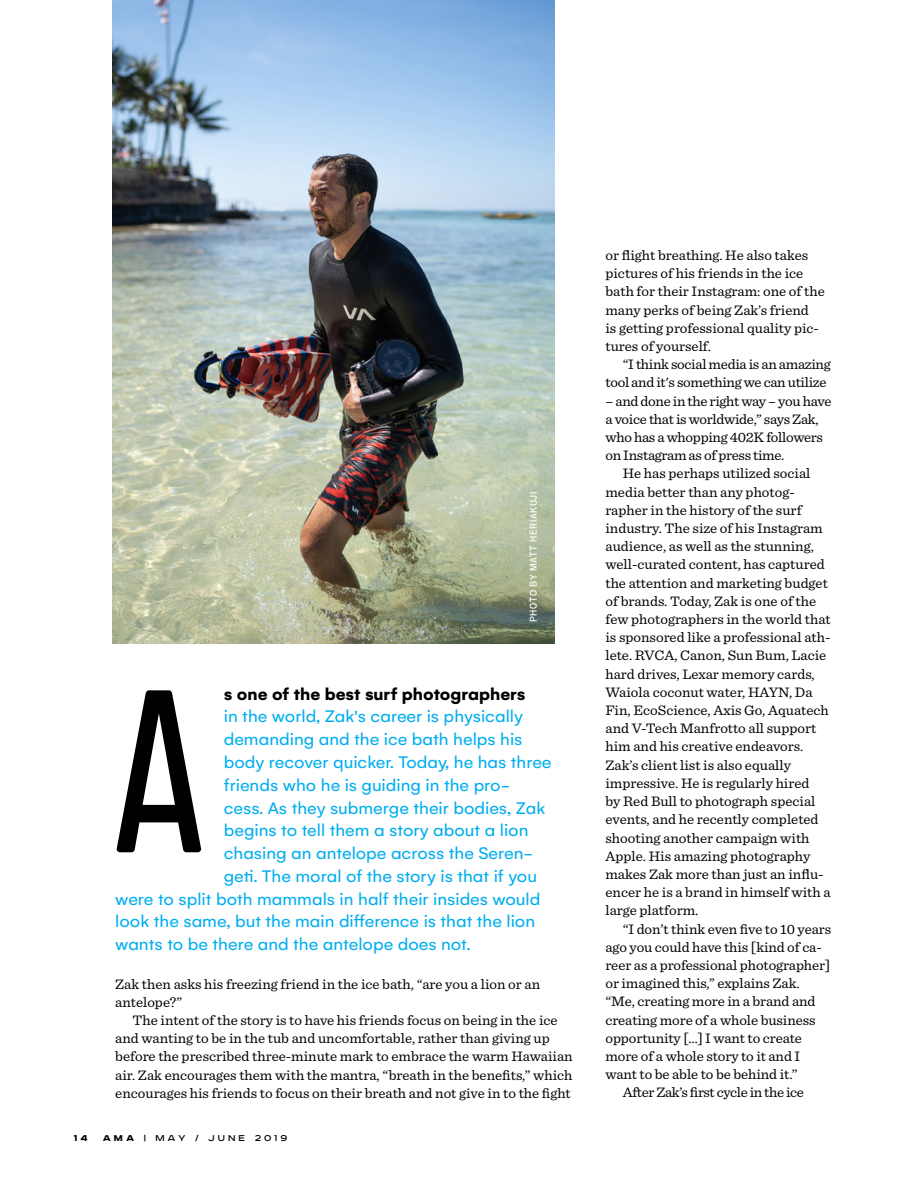
<style>
.page{position:relative;width:918px;height:1188px;background:#fff}
.page>*{position:absolute;margin:0;border:0;box-sizing:border-box;transform-origin:0 0}
.t1{font:18.15px "Gelion";color:#00aeef}
.t2{font:700 18.15px "Gelion";color:#000}
.t3{font:14.4px/18.1px "Sentinel";color:#000}
.t4{font:14.4px/18.1px "Sentinel";letter-spacing:-.02em;color:#000;text-align:right}
.t5{font:14.4px "Sentinel";letter-spacing:-.025em;color:#000}
.t6{font:10.95px "Scout";letter-spacing:.06em;color:#fff}
.t7{font:10.65px "Road Radio";letter-spacing:.28em;color:#000}
.t8{font:900 10.65px "Road Radio";color:#000}
.s1{font-weight:900}
</style>
<div class="page">
<img style="left:113px;top:0;width:441px;height:644px">
<svg style="left:117px;top:690px;width:84px;height:162px"></svg>
<p class="t6" style="left:526px;top:622px;width:132px;rotate:-90deg">PHOTO BY MATT HERIAKUJI</p>
<p class="t2" style="left:224px;top:682px;width:303px">s one of the best surf photographers</p>
<p class="t1" style="left:224px;top:706px;width:301px">in the world, Zak's career is physically</p>
<p class="t1" style="left:224px;top:729px;width:300px">demanding and the ice bath helps his</p>
<p class="t1" style="left:224px;top:752px;width:329px">body recover quicker. Today, he has three</p>
<p class="t1" style="left:224px;top:774px;width:288px">friends who he is guiding in the pro-</p>
<p class="t1" style="left:224px;top:797px;width:323px">cess. As they submerge their bodies, Zak</p>
<p class="t1" style="left:224px;top:820px;width:306px">begins to tell them a story about a lion</p>
<p class="t1" style="left:224px;top:843px;width:311px">chasing an antelope across the Seren-</p>
<p class="t1" style="left:224px;top:865px;width:315px">geti. The moral of the story is that if you</p>
<p class="t1" style="left:115px;top:888px;width:427px">were to split both mammals in half their insides would</p>
<p class="t1" style="left:115px;top:911px;width:421px">look the same, but the main difference is that the lion</p>
<p class="t1" style="left:115px;top:934px;width:357px">wants to be there and the antelope does not.</p>
<p class="t3" style="left:115px;top:974px;width:427px">Zak then asks his freezing friend in the ice bath, “are you a lion or an antelope?”</p>
<p class="t3" style="left:115px;top:1010px;width:459px;text-indent:17px">The intent of the story is to have his friends focus on being in the ice and wanting to be in the tub and uncomfortable, rather than giving up before the prescribed three-minute mark to embrace the warm Hawaiian air. Zak encourages them with the mantra, “breath in the benefits,” which encourages his friends to focus on their breath and not give in to the fight</p>
<p class="t8" style="left:74px;top:1132px;width:15px">1 4</p>
<p class="t7" style="left:103px;top:1132px;width:186px"><span class="s1">AMA</span> | may / june 2019</p>
<p class="t3" style="left:605px;top:245px;width:221px">or flight breathing. He also takes pictures of his friends in the ice bath for their Instagram: one of the many perks of being Zak’s friend<br>is getting professional quality pic&shy;tures of yourself.</p>
<p class="t4" style="left:605px;top:354px;width:227px">“I think social media is an amazing tool and it's something we can utilize</p>
<p class="t4" style="left:605px;top:391px;width:227px;text-align:left">– and done in the right way – you have a voice that is worldwide,” says Zak, who has a whopping 402K followers on Instagram as of press time.</p>
<p class="t3" style="left:605px;top:464px;width:227px;text-indent:17px">He has perhaps utilized social media better than any photog&shy;rapher in the history of the surf industry. The size of his Instagram audience, as well as the stunning, well-curated content, has captured the attention and marketing budget of brands. Today, Zak is one of the few photographers in the world that is sponsored like a professional ath&shy;lete. RVCA, Canon, Sun Bum, Lacie hard drives, Lexar memory cards,<br>Waiola coconut water, HAYN, Da<br>Fin, EcoScience, Axis Go, Aquatech and V-Tech Manfrotto all support him and his creative endeavors.<br>Zak’s client list is also equally impressive. He is regularly hired<br>by Red Bull to photograph special events, and he recently completed shooting another campaign with<br>Apple. His amazing photography makes Zak more than just an influ&shy;encer he is a brand in himself with a large platform.</p>
<p class="t3" style="left:623px;top:919px;width:210px">“I don’t think even five to 10 years</p>
<p class="t3" style="left:605px;top:937px;width:218px">ago you could have this [kind of ca-</p>
<p class="t3" style="left:605px;top:955px;width:226px">reer as a professional photographer]</p>
<p class="t3" style="left:605px;top:973px;width:196px">or imagined this,” explains Zak.</p>
<p class="t3" style="left:605px;top:992px;width:212px">“Me, creating more in a brand and</p>
<p class="t3" style="left:605px;top:1010px;width:212px">creating more of a whole business</p>
<p class="t3" style="left:605px;top:1028px;width:198px">opportunity […] I want to create</p>
<p class="t3" style="left:605px;top:1046px;width:196px">more of a whole story to it and I</p>
<p class="t3" style="left:605px;top:1064px;width:194px">want to be able to be behind it.”</p>
<p class="t5" style="left:623px;top:1082px;width:183px">After Zak’s first cycle in the ice</p>
</div>
